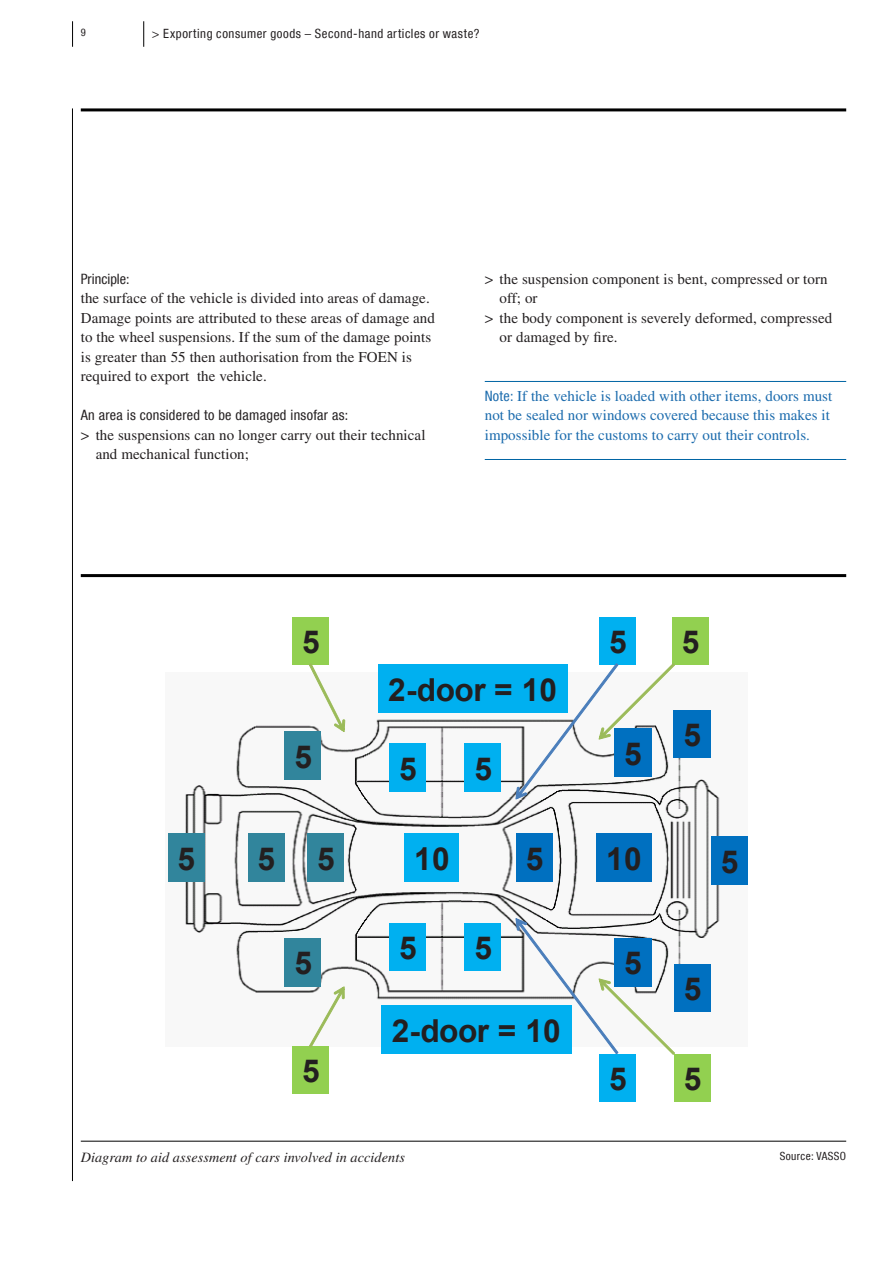
<style>
.page{position:relative;width:893px;height:1263px;background:#fff}
.page>*{position:absolute;margin:0;border:0;box-sizing:border-box;transform-origin:0 0}
.t1{font:700 31.65px "Arial";letter-spacing:-.015em;color:#231f20}
.t2{font:15px/19.5px "Times LT Std";letter-spacing:.005em;color:#231f20}
.t3{font:15px/19.5px "Times LT Std";letter-spacing:.005em;color:#1b6bad}
.t4{font:italic 14.25px "Times LT Std";letter-spacing:.005em;color:#231f20}
.t5{font:condensed 14.25px "Helvetica Neue LT Com";letter-spacing:.02em;color:#231f20}
.t6{font:condensed 14.25px "Helvetica Neue LT Com";color:#231f20}
.t7{font:condensed 12.75px "Helvetica Neue LT Com";letter-spacing:.045em;color:#231f20}
.t8{font:condensed 11.25px "Helvetica Neue LT Com";letter-spacing:.035em;color:#231f20}
.t9{font:condensed 10.5px "Helvetica Neue LT Com";color:#231f20}
.s1{font-family:"Helvetica Neue LT Com";font-stretch:condensed;font-size:14.25px}
</style>
<div class="page">
<hr style="left:72px;top:108px;width:1px;height:1073px;background:#000">
<svg style="left:72px;top:21px;width:1px;height:26px"></svg>
<svg style="left:143px;top:21px;width:1px;height:26px"></svg>
<hr style="left:81px;top:108px;width:765px;height:3px;background:#000">
<hr style="left:81px;top:574px;width:765px;height:3px;background:#000">
<hr style="left:81px;top:1141px;width:765px;height:1px;background:#000">
<img style="left:185px;top:719px;width:563px;height:293px">
<div style="left:168px;top:833px;width:36px;height:49px;background:#31859c"></div>
<div style="left:248px;top:833px;width:36px;height:49px;background:#31859c"></div>
<div style="left:307px;top:833px;width:37px;height:49px;background:#31859c"></div>
<div style="left:284px;top:731px;width:37px;height:49px;background:#31859c"></div>
<div style="left:284px;top:938px;width:37px;height:49px;background:#31859c"></div>
<div style="left:378px;top:664px;width:190px;height:49px;background:#00b0f0"></div>
<div style="left:381px;top:1005px;width:191px;height:49px;background:#00b0f0"></div>
<div style="left:404px;top:833px;width:55px;height:49px;background:#00b0f0"></div>
<div style="left:389px;top:743px;width:37px;height:49px;background:#00b0f0"></div>
<div style="left:464px;top:743px;width:37px;height:49px;background:#00b0f0"></div>
<div style="left:389px;top:923px;width:37px;height:48px;background:#00b0f0"></div>
<div style="left:464px;top:923px;width:37px;height:48px;background:#00b0f0"></div>
<div style="left:599px;top:1054px;width:37px;height:47px;background:#00b0f0"></div>
<div style="left:599px;top:617px;width:37px;height:47px;background:#00b0f0"></div>
<div style="left:596px;top:833px;width:55px;height:49px;background:#0070c0"></div>
<div style="left:674px;top:964px;width:37px;height:47px;background:#0070c0"></div>
<div style="left:673px;top:710px;width:38px;height:47px;background:#0070c0"></div>
<div style="left:711px;top:836px;width:36px;height:49px;background:#0070c0"></div>
<div style="left:516px;top:833px;width:37px;height:49px;background:#0070c0"></div>
<div style="left:672px;top:617px;width:37px;height:47px;background:#92d050"></div>
<div style="left:292px;top:1046px;width:37px;height:48px;background:#92d050"></div>
<div style="left:292px;top:617px;width:37px;height:47px;background:#92d050"></div>
<div style="left:674px;top:1054px;width:37px;height:47px;background:#92d050"></div>
<svg style="left:309px;top:664px;width:36px;height:68px"></svg>
<svg style="left:309px;top:987px;width:35px;height:60px"></svg>
<svg style="left:516px;top:663px;width:159px;height:136px"></svg>
<svg style="left:516px;top:918px;width:159px;height:136px"></svg>
<hr style="left:485px;top:381px;width:361px;height:1px;background:#0065a4">
<hr style="left:485px;top:459px;width:361px;height:1px;background:#0065a4">
<p class="t9" style="left:81px;top:26px;width:7px">9</p>
<p class="t7" style="left:152px;top:26px;width:329px">&gt; Exporting consumer goods – Second-hand articles or waste?</p>
<p class="t6" style="left:81px;top:270px;width:50px">Principle:</p>
<p class="t2" style="left:81px;top:289px;width:356px">the surface of the vehicle is divided into areas of damage.<br>Damage points are attributed to these areas of damage and to the wheel suspensions. If the sum of the damage points is greater than 55 then authorisation from the FOEN is required to export the vehicle.</p>
<p class="t5" style="left:81px;top:407px;width:269px">An area is considered to be damaged insofar as:</p>
<p class="t2" style="left:96px;top:425px;width:331px;text-indent:-15px">&gt; the suspensions can no longer carry out their technical and mechanical function;</p>
<p class="t2" style="left:485px;top:269px;width:344px">&gt; the suspension component is bent, compressed or torn</p>
<p class="t2" style="left:500px;top:289px;width:39px">off; or</p>
<p class="t2" style="left:485px;top:308px;width:349px">&gt; the body component is severely deformed, compressed</p>
<p class="t2" style="left:500px;top:328px;width:119px">or damaged by fire.</p>
<p class="t3" style="left:485px;top:386px;width:349px"><span class="s1">Note:</span> If the vehicle is loaded with other items, doors must not be sealed nor windows covered because this makes it impossible for the customs to carry out their controls.</p>
<h1 class="t1" style="left:302px;top:620px;width:19px">5</h1>
<h1 class="t1" style="left:609px;top:620px;width:19px">5</h1>
<h1 class="t1" style="left:682px;top:620px;width:19px">5</h1>
<h1 class="t1" style="left:388px;top:668px;width:170px">2-door = 10</h1>
<h1 class="t1" style="left:295px;top:736px;width:19px">5</h1>
<h1 class="t1" style="left:399px;top:748px;width:19px">5</h1>
<h1 class="t1" style="left:474px;top:748px;width:19px">5</h1>
<h1 class="t1" style="left:624px;top:733px;width:19px">5</h1>
<h1 class="t1" style="left:683px;top:713px;width:19px">5</h1>
<h1 class="t1" style="left:177px;top:837px;width:19px">5</h1>
<h1 class="t1" style="left:258px;top:837px;width:19px">5</h1>
<h1 class="t1" style="left:317px;top:837px;width:19px">5</h1>
<h1 class="t1" style="left:414px;top:837px;width:37px">10</h1>
<h1 class="t1" style="left:606px;top:837px;width:37px">10</h1>
<h1 class="t1" style="left:526px;top:837px;width:19px">5</h1>
<h1 class="t1" style="left:721px;top:840px;width:19px">5</h1>
<h1 class="t1" style="left:295px;top:942px;width:19px">5</h1>
<h1 class="t1" style="left:399px;top:927px;width:19px">5</h1>
<h1 class="t1" style="left:474px;top:927px;width:19px">5</h1>
<h1 class="t1" style="left:624px;top:942px;width:19px">5</h1>
<h1 class="t1" style="left:684px;top:967px;width:19px">5</h1>
<h1 class="t1" style="left:392px;top:1009px;width:170px">2-door = 10</h1>
<h1 class="t1" style="left:302px;top:1050px;width:19px">5</h1>
<h1 class="t1" style="left:609px;top:1057px;width:19px">5</h1>
<h1 class="t1" style="left:684px;top:1057px;width:19px">5</h1>
<p class="t4" style="left:81px;top:1149px;width:326px">Diagram to aid assessment of cars involved in accidents</p>
<p class="t8" style="left:780px;top:1150px;width:68px">Source: VASSO</p>
</div>
